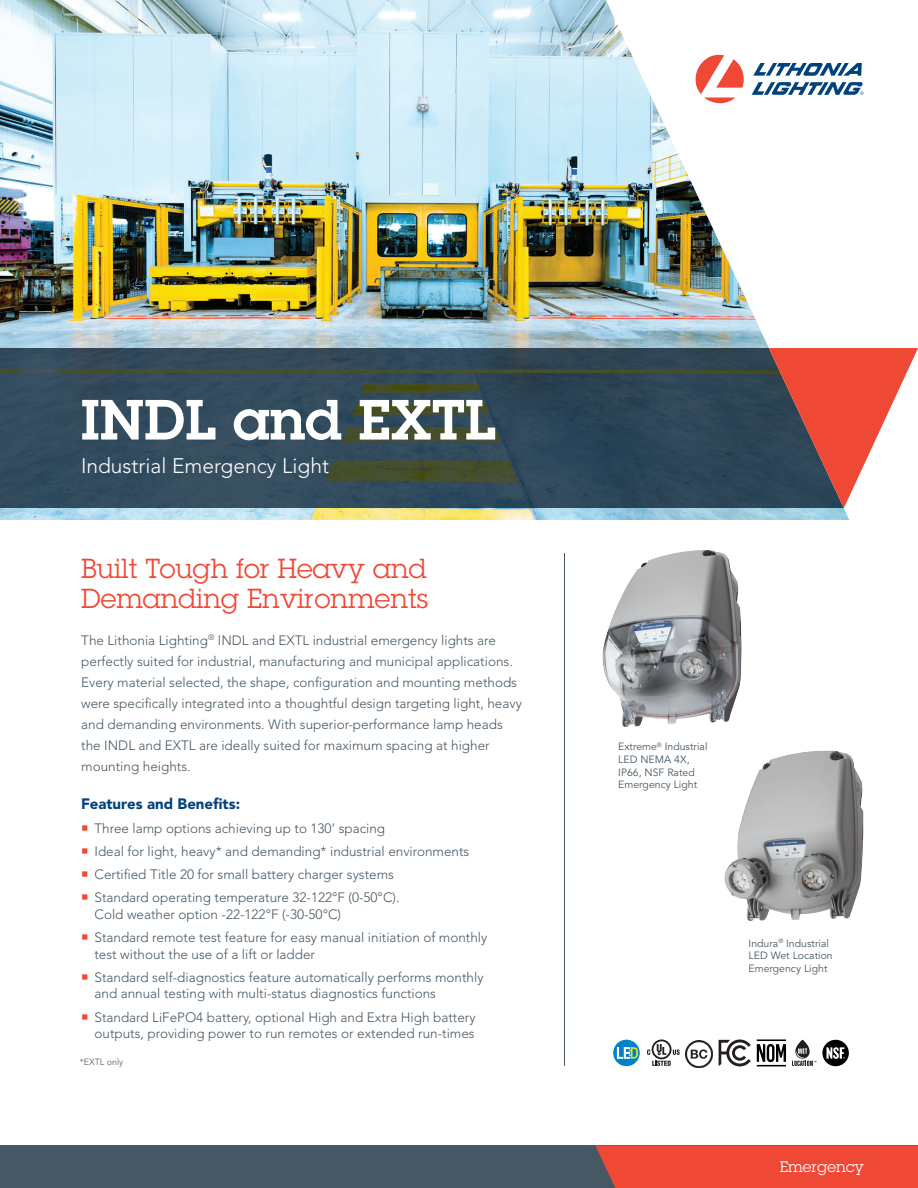
<style>
.page{position:relative;width:918px;height:1188px;background:#fff}
.page>*{position:absolute;margin:0;border:0;box-sizing:border-box;transform-origin:0 0}
.t1{font:600 55.5px "Lubalin Graph Std";color:#fff}
.t2{font:27px/30px "Lubalin Graph Std";color:#ef4835}
.t3{font:300 21px "Avenir LT Std";color:#fff}
.t4{font:900 15px "Avenir LT Std";color:#01427c}
.Segment{font:15px "Lubalin Graph Std";color:#fff}
.t5{font:300 13.5px/21px "Avenir LT Std";color:#475865}
.Order_Info_-_Text{font:10.5px/12.6px "Avenir LT Std";color:#475865}
.Order_Info_-_Text-2{font:300 9px "Avenir LT Std";color:#475865}
</style>
<div class="page">
<img style="left:0;top:0;width:606px;height:519px">
<svg style="left:0;top:348px;width:606px;height:160px;background:#334a56"></svg>
<svg style="left:606px;top:0;width:244px;height:520px"></svg>
<svg style="left:769px;top:348px;width:149px;height:160px"></svg>
<hr style="left:564px;top:553px;width:1px;height:513px;background:#475865">
<svg style="left:696px;top:55px;width:50px;height:48px"></svg>
<svg style="left:753px;top:63px;width:109px;height:13px"></svg>
<svg style="left:752px;top:82px;width:112px;height:13px"></svg>
<div style="left:0;top:1145px;width:918px;height:43px;background:#475865"></div>
<div style="left:595px;top:1145px;width:323px;height:43px;background:#ef4835"></div>
<div style="left:613px;top:1040px;width:27px;height:26px;background:#0082c8;border-radius:50%"></div>
<svg style="left:617px;top:1047px;width:21px;height:12px"></svg>
<img style="left:602px;top:550px;width:140px;height:177px">
<img style="left:724px;top:750px;width:139px;height:171px">
<svg style="left:719px;top:1040px;width:32px;height:26px"></svg>
<hr style="left:757px;top:1039px;width:29px;height:2px;background:#000">
<svg style="left:757px;top:1044px;width:29px;height:22px"></svg>
<div style="left:767px;top:1044px;width:7px;height:18px;border:2px solid #000;border-radius:3px"></div>
<div style="left:822px;top:1040px;width:27px;height:26px;background:#000;border-radius:50%"></div>
<svg style="left:827px;top:1047px;width:18px;height:12px"></svg>
<img style="left:686px;top:1040px;width:27px;height:27px">
<svg style="left:792px;top:1040px;width:24px;height:26px"></svg>
<svg style="left:647px;top:1039px;width:33px;height:27px"></svg>
<p class="t1" style="left:81px;top:383px;width:417px">INDL and EXTL</p>
<p class="t3" style="left:81px;top:453px;width:250px">Industrial Emergency Light</p>
<p class="t2" style="left:81px;top:554px;width:348px">Built Tough for Heavy and<br>Demanding Environments</p>
<p class="t5" style="left:81px;top:630px;width:442px">The Lithonia Lighting<sup>®</sup> INDL and EXTL industrial emergency lights are perfectly suited for industrial, manufacturing and municipal applications.<br>Every material selected, the shape, configuration and mounting methods were specifically integrated into a thoughtful design targeting light, heavy and demanding environments. With superior-performance lamp heads the INDL and EXTL are ideally suited for maximum spacing at higher mounting heights.</p>
<p class="t4" style="left:81px;top:795px;width:161px">Features and Benefits:</p>
<p class="t5" style="left:94px;top:817px;width:292px">Three lamp options achieving up to 130’ spacing</p>
<p class="t5" style="left:94px;top:841px;width:376px">Ideal for light, heavy* and demanding* industrial environments</p>
<p class="t5" style="left:94px;top:864px;width:301px">Certified Title 20 for small battery charger systems</p>
<p class="t5" style="left:94px;top:889px;width:307px;line-height:16.5px">Standard operating temperature 32-122°F (0-50°C).<br>Cold weather option -22-122°F (-30-50°C)</p>
<p class="t5" style="left:94px;top:929px;width:394px;line-height:16.5px">Standard remote test feature for easy manual initiation of monthly test without the use of a lift or ladder</p>
<p class="t5" style="left:94px;top:969px;width:391px;line-height:16.5px">Standard self-diagnostics feature automatically performs monthly and annual testing with multi-status diagnostics functions</p>
<p class="t5" style="left:94px;top:1009px;width:383px;line-height:16.5px">Standard LiFePO4 battery, optional High and Extra High battery outputs, providing power to run remotes or extended run-times</p>
<p class="Order_Info_-_Text-2" style="left:80px;top:1057px;width:45px">*EXTL only</p>
<p class="Order_Info_-_Text" style="left:618px;top:741px;width:91px">Extreme<sup>®</sup> Industrial<br>LED NEMA 4X,<br>IP66, NSF Rated<br>Emergency Light</p>
<p class="Order_Info_-_Text" style="left:749px;top:937px;width:86px">Indura<sup>®</sup> Industrial<br>LED Wet Location<br>Emergency Light</p>
<p class="Segment" style="left:780px;top:1157px;width:86px">Emergency</p>
</div>
